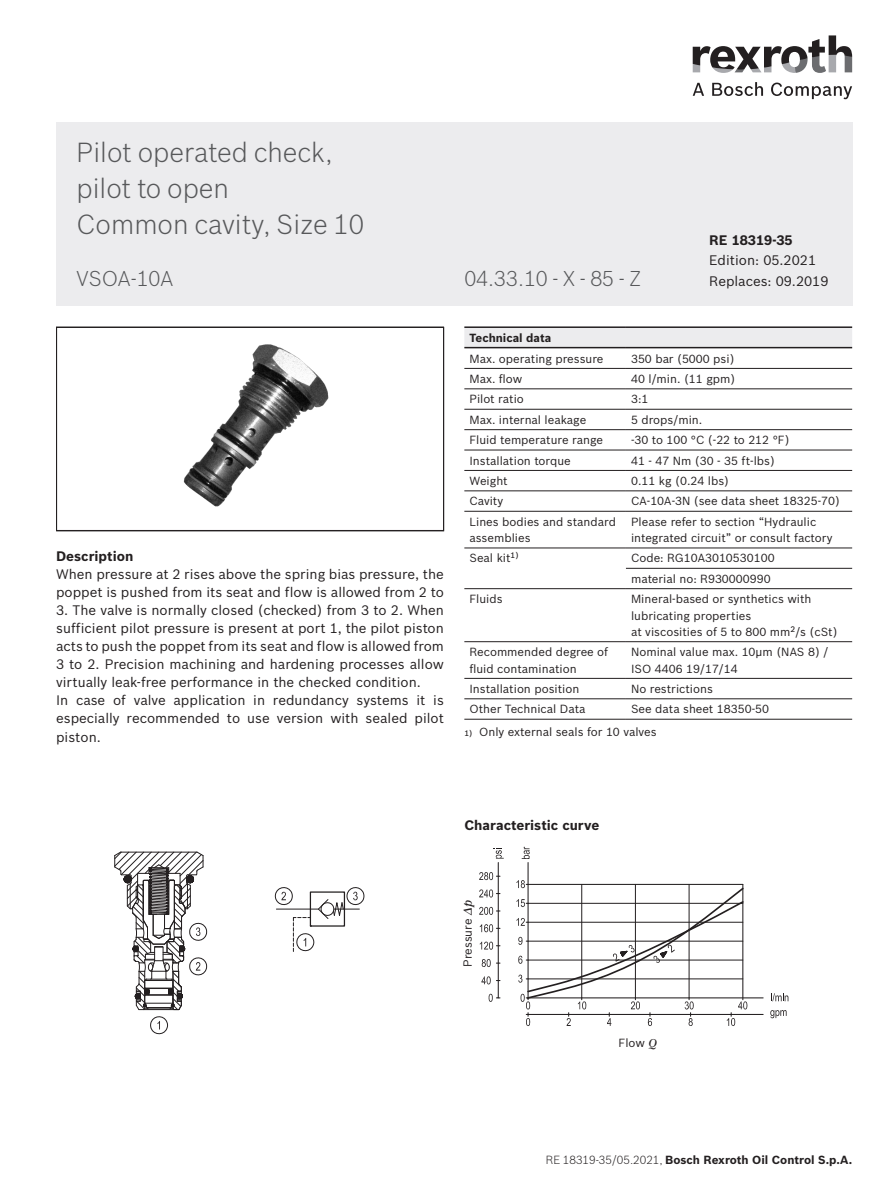
<style>
.page{position:relative;width:893px;height:1191px;background:#fff}
.page>*{position:absolute;margin:0;border:0;box-sizing:border-box;transform-origin:0 0}
._01_2_Titel-Headline{font:300 27px/35.7px "Bosch Sans";color:#57585a}
._01_2_Titel-Headline-2{font:300 21px "Bosch Sans";color:#57585a}
.RE-Nummer__Type{font:13.5px/18px "Bosch Sans";color:#231f20;text-align:justify}
._04_1_Body_text_9pt{font:13.5px "Bosch Sans";color:#231f20}
._03_1_Subheadline_sp{font:700 13.5px "Bosch Sans";color:#231f20}
._04_1_Body_text_9pt-2{font:700 13.5px "Bosch Sans";color:#231f20}
._07_2_Table_7_7pt_le{font:11.55px/16.4px "Bosch Sans";color:#231f20}
._07_1_Table_Head_7_7{font:700 11.55px "Bosch Sans";color:#231f20}
._07_5_Table_7_7pt_ce{font:11.55px "Bosch Sans";color:#231f20}
.s1{font-weight:500;font-size:7.8px}
.s2{font-family:"Bosch Serif";font-style:italic}
.s3{font-weight:300}
</style>
<div class="page">
<div style="left:56px;top:122px;width:796px;height:184px;background:#ececee"></div>
<svg style="left:693px;top:83px;width:11px;height:13px"></svg>
<svg style="left:712px;top:82px;width:51px;height:14px"></svg>
<svg style="left:771px;top:83px;width:81px;height:16px"></svg>
<svg style="left:693px;top:35px;width:159px;height:38px"></svg>
<div style="left:464px;top:328px;width:388px;height:19px;background:#ececee"></div>
<hr style="left:464px;top:368px;width:162px;height:1px;background:#231f20">
<hr style="left:626px;top:368px;width:226px;height:1px;background:#231f20">
<hr style="left:464px;top:388px;width:162px;height:1px;background:#231f20">
<hr style="left:626px;top:388px;width:226px;height:1px;background:#231f20">
<hr style="left:464px;top:409px;width:162px;height:1px;background:#231f20">
<hr style="left:626px;top:409px;width:226px;height:1px;background:#231f20">
<hr style="left:464px;top:429px;width:162px;height:1px;background:#231f20">
<hr style="left:626px;top:429px;width:226px;height:1px;background:#231f20">
<hr style="left:464px;top:449px;width:162px;height:1px;background:#231f20">
<hr style="left:626px;top:449px;width:226px;height:1px;background:#231f20">
<hr style="left:464px;top:470px;width:162px;height:1px;background:#231f20">
<hr style="left:626px;top:470px;width:226px;height:1px;background:#231f20">
<hr style="left:464px;top:490px;width:162px;height:1px;background:#231f20">
<hr style="left:626px;top:490px;width:226px;height:1px;background:#231f20">
<hr style="left:626px;top:568px;width:226px;height:1px;background:#231f20">
<hr style="left:464px;top:678px;width:162px;height:1px;background:#231f20">
<hr style="left:626px;top:678px;width:226px;height:1px;background:#231f20">
<hr style="left:464px;top:698px;width:162px;height:1px;background:#231f20">
<hr style="left:626px;top:698px;width:226px;height:1px;background:#231f20">
<hr style="left:464px;top:511px;width:162px;height:1px;background:#231f20">
<hr style="left:464px;top:547px;width:162px;height:1px;background:#231f20">
<hr style="left:626px;top:511px;width:226px;height:1px;background:#231f20">
<hr style="left:626px;top:547px;width:226px;height:1px;background:#231f20">
<hr style="left:464px;top:588px;width:162px;height:1px;background:#231f20">
<hr style="left:626px;top:588px;width:226px;height:1px;background:#231f20">
<hr style="left:464px;top:641px;width:162px;height:1px;background:#231f20">
<hr style="left:626px;top:641px;width:226px;height:1px;background:#231f20">
<hr style="left:464px;top:719px;width:162px;height:1px;background:#231f20">
<hr style="left:626px;top:719px;width:226px;height:1px;background:#231f20">
<hr style="left:464px;top:326px;width:162px;height:2px;background:#231f20">
<hr style="left:626px;top:326px;width:226px;height:2px;background:#231f20">
<hr style="left:464px;top:347px;width:162px;height:1px;background:#231f20">
<hr style="left:626px;top:347px;width:226px;height:1px;background:#231f20">
<img style="left:183px;top:344px;width:146px;height:163px">
<div style="left:56px;top:327px;width:388px;height:204px;border:1px solid #231f20"></div>
<svg style="left:770px;top:1010px;width:17px;height:8px"></svg>
<svg style="left:771px;top:993px;width:17px;height:8px"></svg>
<svg style="left:479px;top:848px;width:25px;height:153px"></svg>
<svg style="left:516px;top:846px;width:248px;height:180px"></svg>
<svg style="left:114px;top:851px;width:93px;height:184px"></svg>
<svg style="left:275px;top:887px;width:89px;height:65px"></svg>
<p class="_01_2_Titel-Headline" style="left:77px;top:133px;width:258px">Pilot operated check,</p>
<p class="_01_2_Titel-Headline" style="left:77px;top:169px;width:289px">pilot to open<br>Common cavity, Size 10</p>
<p class="_04_1_Body_text_9pt-2" style="left:709px;top:230px;width:85px">RE 18319-35</p>
<p class="_04_1_Body_text_9pt" style="left:709px;top:250px;width:108px">Edition: 05.2021</p>
<p class="_01_2_Titel-Headline-2" style="left:77px;top:263px;width:98px">VSOA-10A</p>
<p class="_01_2_Titel-Headline-2" style="left:464px;top:263px;width:179px">04.33.10 - X - 85 - Z</p>
<p class="_04_1_Body_text_9pt" style="left:709px;top:271px;width:121px">Replaces: 09.2019</p>
<p class="_03_1_Subheadline_sp" style="left:56px;top:546px;width:79px">Description</p>
<p class="RE-Nummer__Type" style="left:56px;top:564px;width:389px">When pressure at 2 rises above the spring bias pressure, the poppet is pushed from its seat and flow is allowed from 2 to</p>
<p class="RE-Nummer__Type" style="left:56px;top:600px;width:389px">3. The valve is normally closed (checked) from 3 to 2. When sufficient pilot pressure is present at port 1, the pilot piston acts to push the poppet from its seat and flow is allowed from 3 to 2. Precision machining and hardening processes allow virtually leak-free performance in the checked condition.</p>
<p class="RE-Nummer__Type" style="left:56px;top:690px;width:389px">In case of valve application in redundancy systems it is especially recommended to use version with sealed pilot piston.</p>
<p class="_07_1_Table_Head_7_7" style="left:469px;top:329px;width:83px">Technical data</p>
<p class="_07_2_Table_7_7pt_le" style="left:469px;top:349px;width:136px">Max. operating pressure</p>
<p class="_07_2_Table_7_7pt_le" style="left:631px;top:349px;width:105px">350 bar (5000 psi)</p>
<p class="_07_2_Table_7_7pt_le" style="left:469px;top:370px;width:54px">Max. flow</p>
<p class="_07_2_Table_7_7pt_le" style="left:631px;top:370px;width:106px">40 l/min. (11 gpm)</p>
<p class="_07_2_Table_7_7pt_le" style="left:469px;top:390px;width:56px">Pilot ratio</p>
<p class="_07_2_Table_7_7pt_le" style="left:631px;top:390px;width:19px">3:1</p>
<p class="_07_2_Table_7_7pt_le" style="left:469px;top:410px;width:118px">Max. internal leakage</p>
<p class="_07_2_Table_7_7pt_le" style="left:631px;top:410px;width:73px">5 drops/min.</p>
<p class="_07_2_Table_7_7pt_le" style="left:469px;top:431px;width:135px">Fluid temperature range</p>
<p class="_07_2_Table_7_7pt_le" style="left:631px;top:431px;width:160px">-30 to 100 °C (-22 to 212 °F)</p>
<p class="_07_2_Table_7_7pt_le" style="left:469px;top:451px;width:103px">Installation torque</p>
<p class="_07_2_Table_7_7pt_le" style="left:631px;top:451px;width:145px">41 - 47 Nm (30 - 35 ft-lbs)</p>
<p class="_07_2_Table_7_7pt_le" style="left:469px;top:472px;width:40px">Weight</p>
<p class="_07_2_Table_7_7pt_le" style="left:631px;top:472px;width:100px">0.11 kg (0.24 lbs)</p>
<p class="_07_2_Table_7_7pt_le" style="left:469px;top:492px;width:35px">Cavity</p>
<p class="_07_2_Table_7_7pt_le" style="left:631px;top:492px;width:210px">CA-10A-3N (see data sheet 18325-70)</p>
<p class="_07_2_Table_7_7pt_le" style="left:469px;top:512px;width:148px">Lines bodies and standard assemblies</p>
<p class="_07_2_Table_7_7pt_le" style="left:631px;top:512px;width:203px">Please refer to section “Hydraulic integrated circuit” or consult factory</p>
<p class="_07_2_Table_7_7pt_le" style="left:469px;top:549px;width:51px">Seal kit<sup>1)</sup></p>
<p class="_07_2_Table_7_7pt_le" style="left:631px;top:549px;width:145px">Code: RG10A3010530100</p>
<p class="_07_2_Table_7_7pt_le" style="left:631px;top:569px;width:141px">material no: R930000990</p>
<p class="_07_2_Table_7_7pt_le" style="left:469px;top:590px;width:35px">Fluids</p>
<p class="_07_2_Table_7_7pt_le" style="left:631px;top:590px;width:208px">Mineral-based or synthetics with lubricating properties<br>at viscosities of 5 to 800 mm<sup>2</sup>/s (cSt)</p>
<p class="_07_2_Table_7_7pt_le" style="left:469px;top:643px;width:140px">Recommended degree of fluid contamination</p>
<p class="_07_2_Table_7_7pt_le" style="left:631px;top:643px;width:199px">Nominal value max. 10µm (NAS 8) /<br>ISO 4406 19/17/14</p>
<p class="_07_2_Table_7_7pt_le" style="left:469px;top:680px;width:111px">Installation position</p>
<p class="_07_2_Table_7_7pt_le" style="left:631px;top:680px;width:83px">No restrictions</p>
<p class="_07_2_Table_7_7pt_le" style="left:469px;top:700px;width:118px">Other Technical Data</p>
<p class="_07_2_Table_7_7pt_le" style="left:631px;top:700px;width:140px">See data sheet 18350-50</p>
<p class="_07_2_Table_7_7pt_le" style="left:464px;top:723px;width:194px"><span class="s1">1)</span> Only external seals for 10 valves</p>
<p class="_03_1_Subheadline_sp" style="left:464px;top:815px;width:137px">Characteristic curve</p>
<p class="_07_5_Table_7_7pt_ce" style="left:459px;top:967px;width:69px;rotate:-90deg">Pressure <span class="s2">Δp</span></p>
<p class="_07_5_Table_7_7pt_ce" style="left:619px;top:1034px;width:40px">Flow <span class="s2">Q</span></p>
<p class="_07_1_Table_Head_7_7" style="left:546px;top:1150px;width:308px"><span class="s3">RE 18319-35/05.2021,</span> Bosch Rexroth Oil Control S.p.A.</p>
</div>
